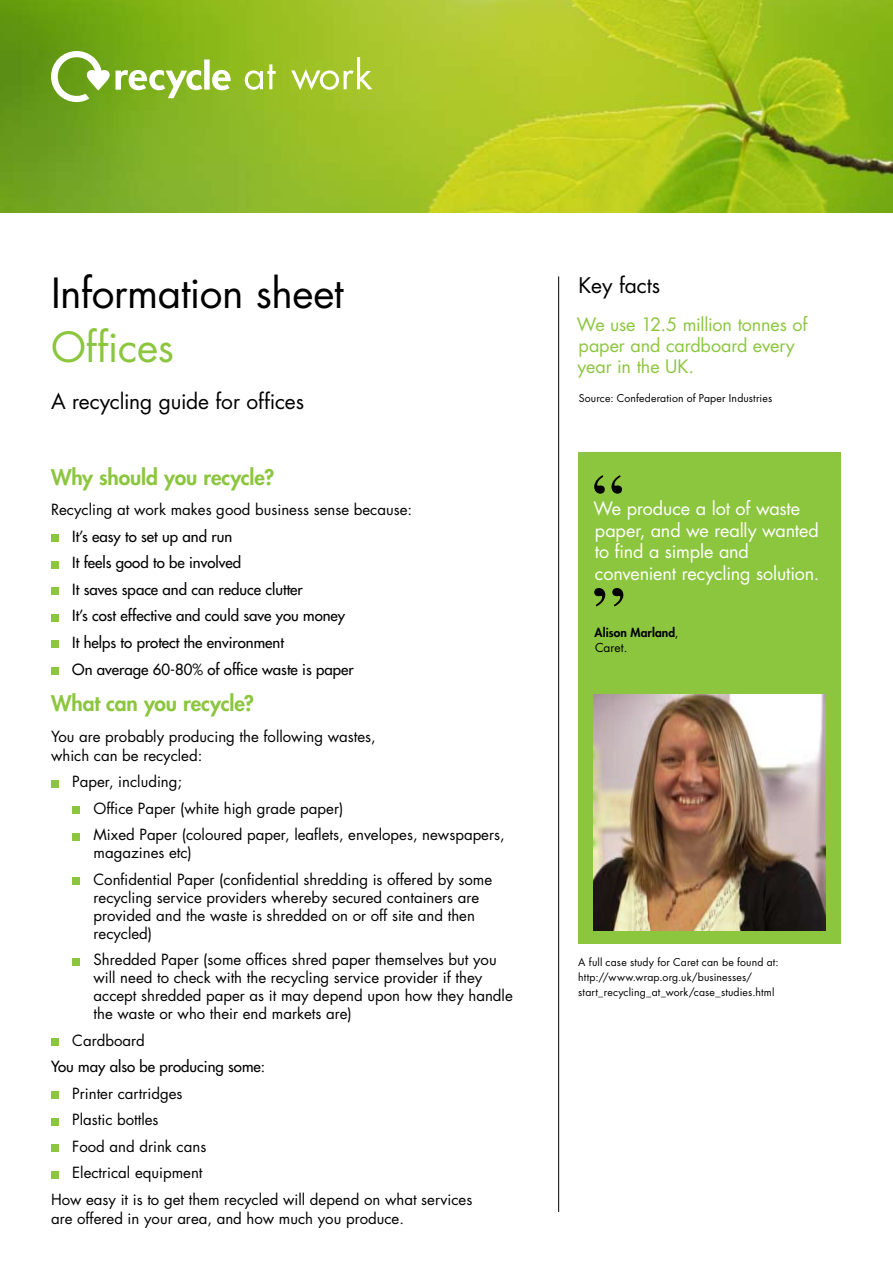
<style>
.page{position:relative;width:893px;height:1263px;background:#fff}
.page>*{position:absolute;margin:0;border:0;box-sizing:border-box;transform-origin:0 0}
.t1{font:40.5px "Futura LT";letter-spacing:-.01em;color:#000}
.t2{font:40.5px "Futura LT";letter-spacing:-.005em;color:#8cc63f}
.t3{font:800 21px "Futura LT";letter-spacing:-.005em;color:#8cc63f}
.t4{font:21px "Futura LT";letter-spacing:-.005em;color:#000}
.t5{font:18px/21.6px "Futura LT";letter-spacing:-.01em;color:#fff}
.t6{font:18px/21px "Futura LT";letter-spacing:-.01em;color:#8cc63f}
.t7{font:15px/18px "Futura LT";color:#000}
.t8{font:15px/26.7px "Futura LT";color:#000}
.t9{font:800 12px/15px "Futura LT";letter-spacing:.01em;color:#000}
.t10{font:10.5px/15px "Futura LT";letter-spacing:.015em;color:#000}
.s1{font-weight:400}
</style>
<div class="page">
<img style="left:0;top:0;width:893px;height:213px">
<svg style="left:245px;top:64px;width:31px;height:26px"></svg>
<svg style="left:51px;top:51px;width:180px;height:51px"></svg>
<svg style="left:291px;top:57px;width:81px;height:33px"></svg>
<hr style="left:558px;top:276px;width:1px;height:936px;background:#000">
<div style="left:51px;top:534px;width:7px;height:8px;background:#8cc63f"></div>
<div style="left:51px;top:561px;width:7px;height:7px;background:#8cc63f"></div>
<div style="left:51px;top:587px;width:7px;height:8px;background:#8cc63f"></div>
<div style="left:51px;top:614px;width:7px;height:7px;background:#8cc63f"></div>
<div style="left:51px;top:640px;width:7px;height:8px;background:#8cc63f"></div>
<div style="left:51px;top:668px;width:7px;height:7px;background:#8cc63f"></div>
<div style="left:51px;top:780px;width:7px;height:7px;background:#8cc63f"></div>
<div style="left:72px;top:806px;width:8px;height:8px;background:#8cc63f"></div>
<div style="left:72px;top:833px;width:8px;height:7px;background:#8cc63f"></div>
<div style="left:72px;top:877px;width:8px;height:8px;background:#8cc63f"></div>
<div style="left:72px;top:958px;width:8px;height:7px;background:#8cc63f"></div>
<div style="left:51px;top:1038px;width:7px;height:8px;background:#8cc63f"></div>
<div style="left:51px;top:1091px;width:7px;height:8px;background:#8cc63f"></div>
<div style="left:51px;top:1118px;width:7px;height:7px;background:#8cc63f"></div>
<div style="left:51px;top:1144px;width:7px;height:8px;background:#8cc63f"></div>
<div style="left:51px;top:1171px;width:7px;height:7px;background:#8cc63f"></div>
<div style="left:578px;top:452px;width:262px;height:492px;background:#8cc63f"></div>
<img style="left:594px;top:694px;width:232px;height:236px">
<svg style="left:594px;top:475px;width:28px;height:19px"></svg>
<svg style="left:594px;top:588px;width:29px;height:18px"></svg>
<h1 class="t1" style="left:51px;top:267px;width:294px">Information sheet</h1>
<h1 class="t2" style="left:51px;top:321px;width:124px">Offices</h1>
<h2 class="t4" style="left:51px;top:388px;width:255px">A recycling guide for offices</h2>
<h2 class="t3" style="left:51px;top:463px;width:225px">Why should you recycle?</h2>
<p class="t7" style="left:51px;top:501px;width:363px">Recycling at work makes good business sense because:</p>
<p class="t8" style="left:72px;top:523px;width:283px">It’s easy to set up and run<br>It feels good to be involved<br>It saves space and can reduce clutter<br>It’s cost effective and could save you money It helps to protect the environment<br>On average 60-80% of office waste is paper</p>
<h2 class="t3" style="left:51px;top:689px;width:205px">What can you recycle?</h2>
<p class="t7" style="left:51px;top:727px;width:326px;line-height:18.8px">You are probably producing the following wastes, which can be recycled:</p>
<p class="t7" style="left:94px;top:769px;width:413px;line-height:26.5px;text-indent:-21px">Paper, including;<br>Office Paper (white high grade paper)<br>Mixed Paper (coloured paper, leaflets, envelopes, newspapers,</p>
<p class="t7" style="left:94px;top:840px;width:400px;line-height:26.5px">magazines etc)<br>Confidential Paper (confidential shredding is offered by some</p>
<p class="t7" style="left:94px;top:888px;width:387px">recycling service providers whereby secured containers are provided and the waste is shredded on or off site and then recycled)</p>
<p class="t7" style="left:94px;top:951px;width:421px">Shredded Paper (some offices shred paper themselves but you will need to check with the recycling service provider if they accept shredded paper as it may depend upon how they handle the waste or who their end markets are)</p>
<p class="t7" style="left:72px;top:1031px;width:74px">Cardboard</p>
<p class="t8" style="left:51px;top:1053px;width:216px">You may also be producing some:</p>
<p class="t7" style="left:72px;top:1084px;width:112px">Printer cartridges</p>
<p class="t7" style="left:72px;top:1111px;width:88px">Plastic bottles</p>
<p class="t7" style="left:72px;top:1137px;width:136px">Food and drink cans</p>
<p class="t7" style="left:72px;top:1164px;width:132px">Electrical equipment</p>
<p class="t7" style="left:51px;top:1190px;width:423px">How easy it is to get them recycled will depend on what services</p>
<p class="t7" style="left:51px;top:1209px;width:354px">are offered in your area, and how much you produce.</p>
<h2 class="t4" style="left:578px;top:272px;width:83px">Key facts</h2>
<p class="t6" style="left:577px;top:314px;width:232px">We use 12.5 million tonnes of paper and cardboard every year in the UK.</p>
<p class="t10" style="left:579px;top:391px;width:195px">Source: Confederation of Paper Industries</p>
<p class="t5" style="left:593px;top:498px;width:228px">We produce a lot of waste paper, and we really wanted to find a simple and convenient recycling solution.</p>
<p class="t9" style="left:595px;top:624px;width:86px">Alison Marland<span class="s1">,<br>Caret.</span></p>
<p class="t10" style="left:578px;top:955px;width:202px">A full case study for Caret can be found at: http://www.wrap.org.uk/businesses/ start_recycling_at_work/case_studies.html</p>
</div>
